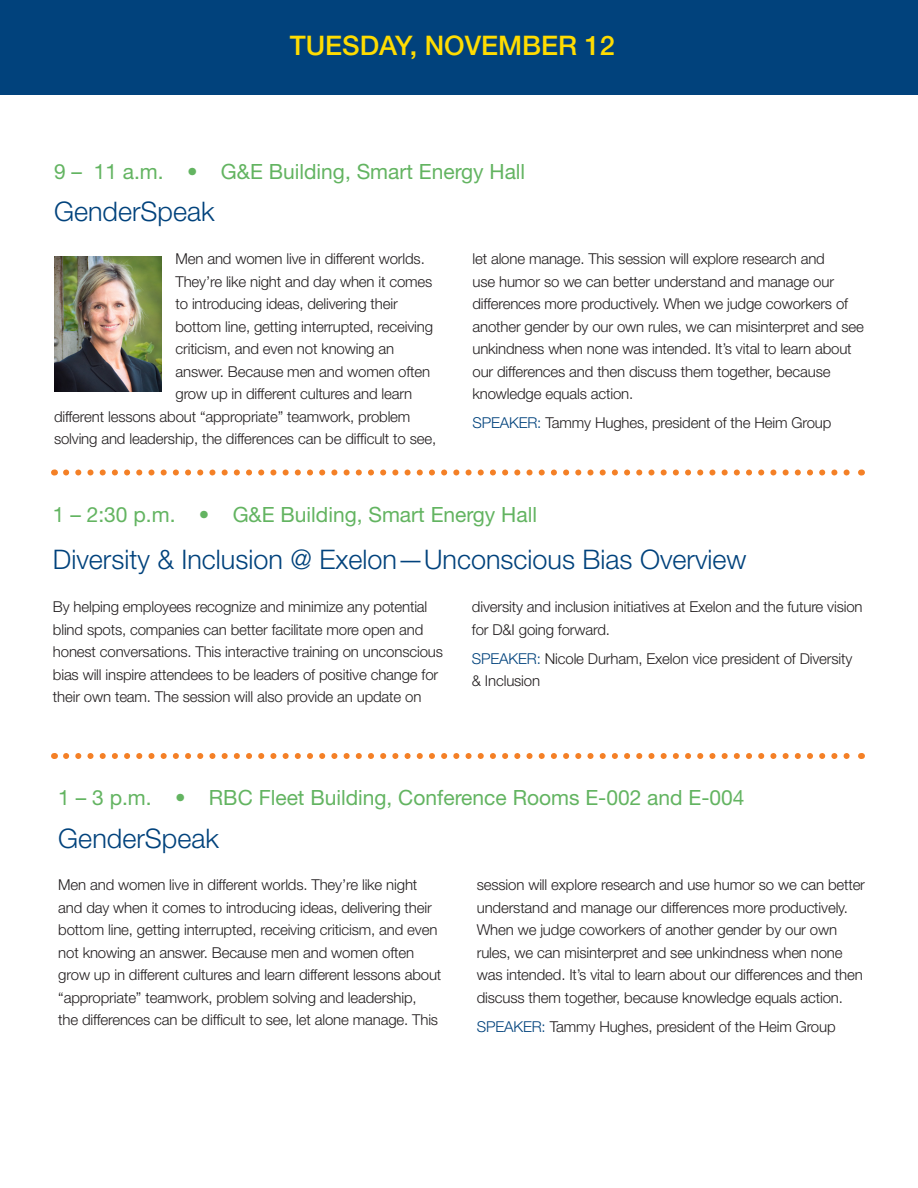
<style>
.page{position:relative;width:918px;height:1188px;background:#fff}
.page>*{position:absolute;margin:0;border:0;box-sizing:border-box;transform-origin:0 0}
.t1{font:300 27px "Helvetica Neue";color:#01427c}
.t2{font:500 27px "Helvetica Neue";color:#ffdc01}
.t3{font:21px "Helvetica Neue";color:#63b461}
.t4{font:300 15px/22.5px "Helvetica Neue";letter-spacing:-.01em;color:#231f20}
.s1{color:#01427c}
</style>
<div class="page">
<div style="left:0;top:0;width:918px;height:94px;background:#01427c"></div>
<svg style="left:66px;top:470px;width:784px;height:6px"></svg>
<svg style="left:66px;top:753px;width:784px;height:6px"></svg>
<img style="left:54px;top:256px;width:108px;height:136px">
<p class="t2" style="left:290px;top:29px;width:327px">TUESDAY, NOVEMBER 12</p>
<p class="t3" style="left:54px;top:159px;width:473px">9 – 11 a.m. • G&amp;E Building, Smart Energy Hall</p>
<p class="t1" style="left:54px;top:195px;width:162px">GenderSpeak</p>
<p class="t4" style="left:176px;top:247px;width:251px">Men and women live in different worlds.</p>
<p class="t4" style="left:176px;top:270px;width:259px">They’re like night and day when it comes</p>
<p class="t4" style="left:176px;top:292px;width:224px">to introducing ideas, delivering their</p>
<p class="t4" style="left:176px;top:315px;width:259px">bottom line, getting interrupted, receiving</p>
<p class="t4" style="left:176px;top:337px;width:220px">criticism, and even not knowing an</p>
<p class="t4" style="left:176px;top:360px;width:256px">answer. Because men and women often</p>
<p class="t4" style="left:176px;top:382px;width:238px">grow up in different cultures and learn</p>
<p class="t4" style="left:54px;top:405px;width:358px">different lessons about “appropriate” teamwork, problem</p>
<p class="t4" style="left:54px;top:427px;width:384px">solving and leadership, the differences can be difficult to see,</p>
<p class="t4" style="left:472px;top:247px;width:393px">let alone manage. This session will explore research and<br>use humor so we can better understand and manage our differences more productively. When we judge coworkers of another gender by our own rules, we can misinterpret and see unkindness when none was intended. It’s vital to learn about our differences and then discuss them together, because knowledge equals action.</p>
<p class="t4" style="left:472px;top:411px;width:360px"><span class="s1">SPEAKER:</span> Tammy Hughes, president of the Heim Group</p>
<p class="t3" style="left:53px;top:502px;width:486px">1 – 2:30 p.m. • G&amp;E Building, Smart Energy Hall</p>
<p class="t1" style="left:53px;top:543px;width:695px">Diversity &amp; Inclusion @ Exelon—Unconscious Bias Overview</p>
<p class="t4" style="left:53px;top:595px;width:392px">By helping employees recognize and minimize any potential blind spots, companies can better facilitate more open and honest conversations. This interactive training on unconscious bias will inspire attendees to be leaders of positive change for their own team. The session will also provide an update on</p>
<p class="t4" style="left:472px;top:595px;width:392px">diversity and inclusion initiatives at Exelon and the future vision for D&amp;I going forward.</p>
<p class="t4" style="left:472px;top:647px;width:382px"><span class="s1">SPEAKER:</span> Nicole Durham, Exelon vice president of Diversity &amp; Inclusion</p>
<p class="t3" style="left:58px;top:785px;width:688px">1 – 3 p.m. • RBC Fleet Building, Conference Rooms E-002 and E-004</p>
<p class="t1" style="left:58px;top:821px;width:162px">GenderSpeak</p>
<p class="t4" style="left:58px;top:873px;width:385px">Men and women live in different worlds. They’re like night and day when it comes to introducing ideas, delivering their bottom line, getting interrupted, receiving criticism, and even not knowing an answer. Because men and women often grow up in different cultures and learn different lessons about “appropriate” teamwork, problem solving and leadership,<br>the differences can be difficult to see, let alone manage. This</p>
<p class="t4" style="left:477px;top:873px;width:390px">session will explore research and use humor so we can better understand and manage our differences more productively.<br>When we judge coworkers of another gender by our own rules, we can misinterpret and see unkindness when none was intended. It’s vital to learn about our differences and then discuss them together, because knowledge equals action.</p>
<p class="t4" style="left:477px;top:1015px;width:360px"><span class="s1">SPEAKER:</span> Tammy Hughes, president of the Heim Group</p>
</div>
